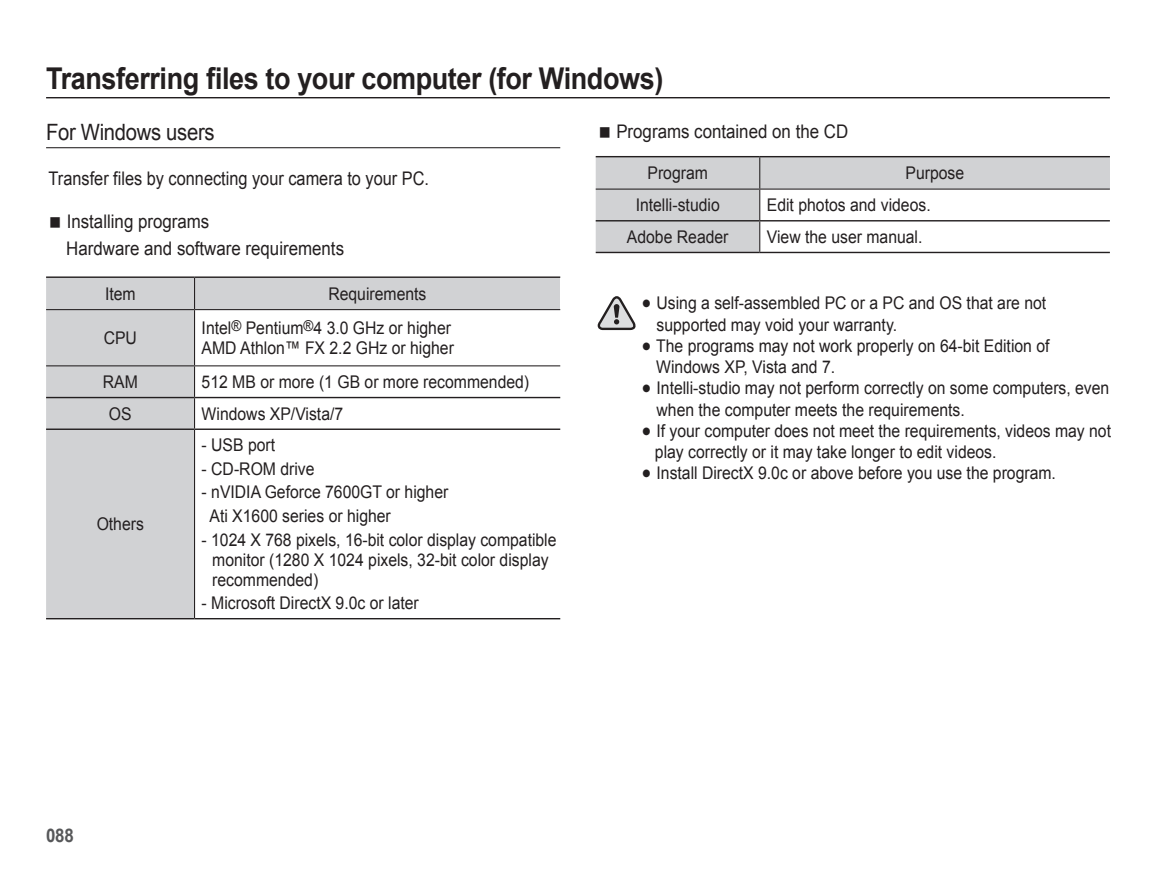
<style>
.page{position:relative;width:1156px;height:872px;background:#fff}
.page>*{position:absolute;margin:0;border:0;box-sizing:border-box;transform-origin:0 0}
.t1{font:700 30px "Arial";letter-spacing:-.015em;color:#231f20;scale:.9 1}
.t2{font:22.5px "Arial";letter-spacing:-.015em;color:#231f20;scale:.9 1}
.t3{font:18.75px/26px "Arial";color:#231f20;scale:.9 1}
.t4{font:18.75px "Arial";color:#231f20;scale:.87 1}
.t5{font:700 18.75px "Arial";color:#57585a;scale:.9 1}
.t6{font:17.5px/20px "Arial";color:#231f20;scale:.9 1}
.s1{font-family:"si ss icons 02"}
.s2{font-family:"si ss icons 02";font-size:18.75px}
</style>
<div class="page">
<div style="left:46px;top:278px;width:148px;height:340px;background:#d1d2d4"></div>
<div style="left:194px;top:277px;width:366px;height:33px;background:#d1d2d4"></div>
<hr style="left:194px;top:278px;width:1px;height:31px;background:#231f20">
<hr style="left:46px;top:309px;width:148px;height:1px;background:#231f20">
<hr style="left:194px;top:309px;width:366px;height:1px;background:#231f20">
<hr style="left:194px;top:310px;width:1px;height:55px;background:#231f20">
<hr style="left:46px;top:365px;width:148px;height:1px;background:#231f20">
<hr style="left:194px;top:365px;width:366px;height:1px;background:#231f20">
<hr style="left:194px;top:366px;width:1px;height:31px;background:#231f20">
<hr style="left:194px;top:398px;width:1px;height:30px;background:#231f20">
<hr style="left:194px;top:430px;width:1px;height:188px;background:#231f20">
<hr style="left:46px;top:276px;width:148px;height:2px;background:#231f20">
<hr style="left:194px;top:276px;width:366px;height:2px;background:#231f20">
<hr style="left:194px;top:397px;width:366px;height:1px;background:#231f20">
<hr style="left:194px;top:428px;width:366px;height:2px;background:#231f20">
<hr style="left:194px;top:618px;width:366px;height:1px;background:#231f20">
<hr style="left:46px;top:397px;width:148px;height:1px;background:#231f20">
<hr style="left:46px;top:428px;width:148px;height:2px;background:#231f20">
<hr style="left:46px;top:618px;width:148px;height:1px;background:#231f20">
<hr style="left:46px;top:97px;width:1063px;height:1px;background:#231f20">
<hr style="left:46px;top:147px;width:514px;height:1px;background:#231f20">
<svg style="left:597px;top:296px;width:38px;height:34px"></svg>
<div style="left:595px;top:157px;width:164px;height:95px;background:#d1d2d4"></div>
<div style="left:759px;top:157px;width:350px;height:32px;background:#d1d2d4"></div>
<hr style="left:759px;top:157px;width:1px;height:32px;background:#231f20">
<hr style="left:595px;top:188px;width:164px;height:2px;background:#231f20">
<hr style="left:759px;top:188px;width:350px;height:2px;background:#231f20">
<hr style="left:759px;top:190px;width:1px;height:30px;background:#231f20">
<hr style="left:759px;top:221px;width:1px;height:31px;background:#231f20">
<hr style="left:595px;top:156px;width:164px;height:1px;background:#231f20">
<hr style="left:759px;top:156px;width:350px;height:1px;background:#231f20">
<hr style="left:759px;top:220px;width:350px;height:1px;background:#231f20">
<hr style="left:759px;top:252px;width:350px;height:1px;background:#231f20">
<hr style="left:595px;top:220px;width:164px;height:1px;background:#231f20">
<hr style="left:595px;top:252px;width:164px;height:1px;background:#231f20">
<h1 class="t1" style="left:46px;top:59px;width:687px">Transferring files to your computer (for Windows)</h1>
<p class="t2" style="left:46px;top:118px;width:189px">For Windows users</p>
<p class="t4" style="left:49px;top:166px;width:438px">Transfer files by connecting your camera to your PC.</p>
<p class="t3" style="left:66px;top:209px;width:310px;text-indent:-18px"><span class="s1">Ê</span> Installing programs<br>Hardware and software requirements</p>
<p class="t6" style="left:640px;top:293px;width:452px"><span class="s2">å</span> Using a self-assembled PC or a PC and OS that are not</p>
<p class="t6" style="left:656px;top:315px;width:269px">supported may void your warranty.</p>
<p class="t6" style="left:640px;top:335px;width:455px"><span class="s2">å</span> The programs may not work properly on 64-bit Edition of</p>
<p class="t6" style="left:656px;top:357px;width:200px">Windows XP, Vista and 7.</p>
<p class="t6" style="left:640px;top:378px;width:522px"><span class="s2">å</span> Intelli-studio may not perform correctly on some computers, even</p>
<p class="t6" style="left:656px;top:400px;width:344px">when the computer meets the requirements.</p>
<p class="t6" style="left:640px;top:420px;width:524px"><span class="s2">å</span> If your computer does not meet the requirements, videos may not</p>
<p class="t6" style="left:654px;top:442px;width:381px">play correctly or it may take longer to edit videos.</p>
<p class="t6" style="left:640px;top:463px;width:463px"><span class="s2">å</span> Install DirectX 9.0c or above before you use the program.</p>
<p class="t3" style="left:598px;top:119px;width:279px"><span class="s1">Ê</span> Programs contained on the CD</p>
<p class="t6" style="left:647px;top:163px;width:69px">Program</p>
<p class="t6" style="left:905px;top:163px;width:67px">Purpose</p>
<p class="t6" style="left:635px;top:195px;width:95px">Intelli-studio</p>
<p class="t6" style="left:766px;top:195px;width:183px">Edit photos and videos.</p>
<p class="t6" style="left:626px;top:227px;width:114px">Adobe Reader</p>
<p class="t6" style="left:766px;top:227px;width:174px">View the user manual.</p>
<p class="t6" style="left:105px;top:284px;width:36px">Item</p>
<p class="t6" style="left:328px;top:284px;width:110px">Requirements</p>
<p class="t6" style="left:104px;top:328px;width:38px">CPU</p>
<p class="t6" style="left:201px;top:318px;width:282px">Intel<sup>®</sup> Pentium<sup>®</sup>4 3.0 GHz or higher<br>AMD Athlon™ FX 2.2 GHz or higher</p>
<p class="t6" style="left:103px;top:372px;width:40px">RAM</p>
<p class="t6" style="left:201px;top:372px;width:365px">512 MB or more (1 GB or more recommended)</p>
<p class="t6" style="left:109px;top:404px;width:27px">OS</p>
<p class="t6" style="left:201px;top:404px;width:159px">Windows XP/Vista/7</p>
<p class="t6" style="left:201px;top:435px;width:83px">- USB port</p>
<p class="t6" style="left:201px;top:459px;width:127px">- CD-ROM drive</p>
<p class="t6" style="left:209px;top:481px;width:267px;line-height:23.5px;text-indent:-8px">- nVIDIA Geforce 7600GT or higher<br>Ati X1600 series or higher</p>
<p class="t6" style="left:212px;top:529px;width:384px;text-indent:-11px">- 1024 X 768 pixels, 16-bit color display compatible monitor (1280 X 1024 pixels, 32-bit color display recommended)</p>
<p class="t6" style="left:201px;top:593px;width:243px">- Microsoft DirectX 9.0c or later</p>
<p class="t6" style="left:97px;top:514px;width:54px">Others</p>
<p class="t5" style="left:46px;top:823px;width:32px">088</p>
</div>
